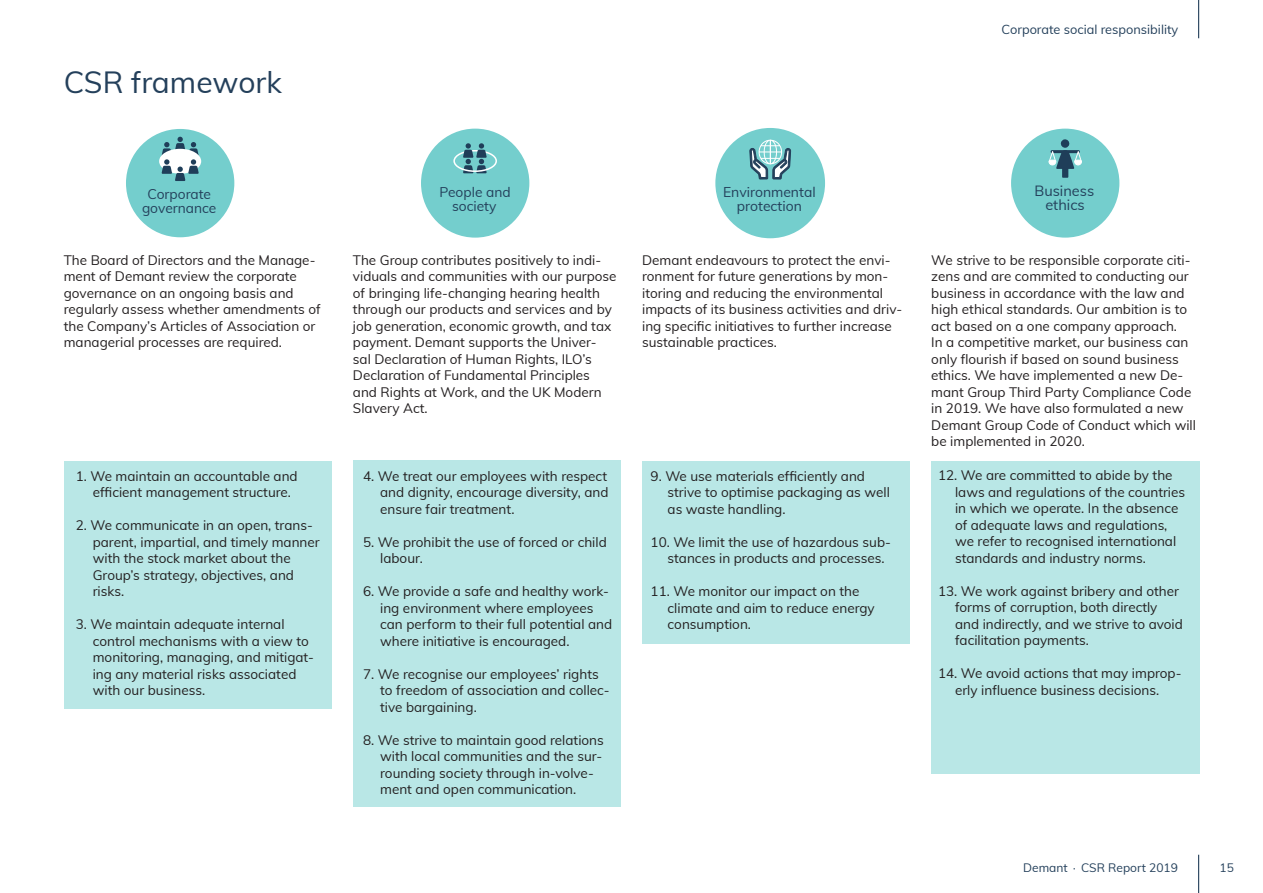
<style>
.page{position:relative;width:1263px;height:893px;background:#fff}
.page>*{position:absolute;margin:0;border:0;box-sizing:border-box;transform-origin:0 0}
.Level_3_Heading_Kapi{font:30px "Muli";color:#24405b}
.Level_3_Heading_Kapi-2{font:14.55px/13.8px "Muli";color:#24405b;text-align:center}
.Level_3_Heading_Kapi-3{font:13.95px/14px "Muli";color:#24405b;text-align:center}
.Level_3_Heading_Kapi-4{font:13.8px/13.8px "Muli";color:#24405b;text-align:center}
.Numbers{font:13.5px/16.5px "Muli";color:#231f20}
.Bread{font:13.5px/16.5px "Muli";color:#231f20}
.t1{font:12.75px "Muli";color:#24405b}
.t2{font:12px "Muli";color:#24405b}
</style>
<div class="page">
<div style="left:931px;top:461px;width:268px;height:313px;background:#b9e7e6"></div>
<div style="left:642px;top:461px;width:268px;height:183px;background:#b9e7e6"></div>
<div style="left:353px;top:461px;width:268px;height:346px;background:#b9e7e6"></div>
<div style="left:64px;top:461px;width:268px;height:248px;background:#b9e7e6"></div>
<div style="left:126px;top:129px;width:108px;height:108px;background:#74cecd;border-radius:50%"></div>
<div style="left:159px;top:149px;width:42px;height:25px;background:#fff;border-radius:50%"></div>
<svg style="left:162px;top:137px;width:37px;height:44px"></svg>
<div style="left:421px;top:129px;width:108px;height:109px;background:#74cecd;border-radius:50%"></div>
<div style="left:453px;top:150px;width:44px;height:22px;border:2px solid #fff;border-radius:50%"></div>
<svg style="left:463px;top:143px;width:24px;height:30px"></svg>
<div style="left:715px;top:128px;width:110px;height:110px;background:#74cecd;border-radius:50%"></div>
<svg style="left:749px;top:140px;width:42px;height:40px"></svg>
<div style="left:1011px;top:129px;width:108px;height:109px;background:#74cecd;border-radius:50%"></div>
<svg style="left:1048px;top:139px;width:34px;height:39px"></svg>
<hr style="left:1198px;top:855px;width:1px;height:38px;background:#24405b">
<hr style="left:1198px;top:0;width:1px;height:38px;background:#24405b">
<p class="Level_3_Heading_Kapi" style="left:64px;top:61px;width:220px">CSR framework</p>
<p class="t1" style="left:1001px;top:20px;width:178px">Corporate social responsibility</p>
<p class="Level_3_Heading_Kapi-4" style="left:142px;top:187px;width:76px">Corporate governance</p>
<p class="Level_3_Heading_Kapi-4" style="left:439px;top:184px;width:73px">People and society</p>
<p class="Level_3_Heading_Kapi-3" style="left:723px;top:184px;width:94px">Environmental protection</p>
<p class="Level_3_Heading_Kapi-2" style="left:1034px;top:184px;width:61px">Business ethics</p>
<p class="Bread" style="left:64px;top:251px;width:258px">The Board of Directors and the Manage&shy;ment of Demant review the corporate governance on an ongoing basis and regularly assess whether amendments of the Company’s Articles of Association or managerial processes are required.</p>
<p class="Numbers" style="left:353px;top:251px;width:265px">The Group contributes positively to indi&shy;viduals and communities with our purpose of bringing life-changing hearing health through our products and services and by job generation, economic growth, and tax payment. Demant supports the Univer&shy;sal Declaration of Human Rights, ILO’s Declaration of Fundamental Principles and Rights at Work, and the UK Modern Slavery Act.</p>
<p class="Numbers" style="left:642px;top:251px;width:262px">Demant endeavours to protect the envi&shy;ronment for future generations by mon&shy;itoring and reducing the environmental impacts of its business activities and driv&shy;ing specific initiatives to further increase sustainable practices.</p>
<p class="Numbers" style="left:931px;top:251px;width:261px">We strive to be responsible corporate citi&shy;zens and are commited to conducting our business in accordance with the law and high ethical standards. Our ambition is to act based on a one company approach.</p>
<p class="Numbers" style="left:931px;top:334px;width:266px">In a competitive market, our business can only flourish if based on sound business ethics. We have implemented a new De&shy;mant Group Third Party Compliance Code in 2019. We have also formulated a new Demant Group Code of Conduct which will be implemented in 2020.</p>
<p class="Numbers" style="left:93px;top:467px;width:206px;text-indent:-17px">1. We maintain an accountable and efficient management structure.</p>
<p class="Numbers" style="left:93px;top:516px;width:229px;text-indent:-17px">2. We communicate in an open, trans&shy;parent, impartial, and timely manner with the stock market about the<br>Group’s strategy, objectives, and risks.</p>
<p class="Numbers" style="left:93px;top:615px;width:223px;text-indent:-17px">3. We maintain adequate internal control mechanisms with a view to monitoring, managing, and mitigat&shy;ing any material risks associated with our business.</p>
<p class="Numbers" style="left:380px;top:467px;width:230px;text-align:justify;text-indent:-17px">4. We treat our employees with respect and dignity, encourage diversity, and ensure fair treatment.</p>
<p class="Numbers" style="left:380px;top:533px;width:228px;text-indent:-17px">5. We prohibit the use of forced or child labour.</p>
<p class="Numbers" style="left:380px;top:582px;width:234px;text-indent:-17px">6. We provide a safe and healthy work&shy;ing environment where employees can perform to their full potential and where initiative is encouraged.</p>
<p class="Numbers" style="left:380px;top:665px;width:231px;text-indent:-17px">7. We recognise our employees’ rights to freedom of association and collec&shy;tive bargaining.</p>
<p class="Numbers" style="left:380px;top:731px;width:225px;text-indent:-17px">8. We strive to maintain good relations with local communities and the sur&shy;rounding society through in-volve&shy;ment and open communication.</p>
<p class="Numbers" style="left:668px;top:467px;width:224px;text-indent:-17px">9. We use materials efficiently and strive to optimise packaging as well as waste handling.</p>
<p class="Numbers" style="left:668px;top:533px;width:225px;text-indent:-17px">10. We limit the use of hazardous sub&shy;stances in products and processes.</p>
<p class="Numbers" style="left:668px;top:582px;width:209px;text-indent:-17px">11. We monitor our impact on the climate and aim to reduce energy consumption.</p>
<p class="Numbers" style="left:955px;top:467px;width:232px;text-indent:-17px">12. We are committed to abide by the laws and regulations of the countries in which we operate. In the absence of adequate laws and regulations, we refer to recognised international standards and industry norms.</p>
<p class="Numbers" style="left:955px;top:582px;width:229px;text-indent:-17px">13. We work against bribery and other forms of corruption, both directly and indirectly, and we strive to avoid facilitation payments.</p>
<p class="Numbers" style="left:938px;top:665px;width:245px;text-align:center">14. We avoid actions that may improp&shy;erly influence business decisions.</p>
<p class="t2" style="left:1023px;top:859px;width:156px">Demant ∙ CSR Report 2019</p>
<p class="t2" style="left:1219px;top:859px;width:16px">15</p>
</div>
